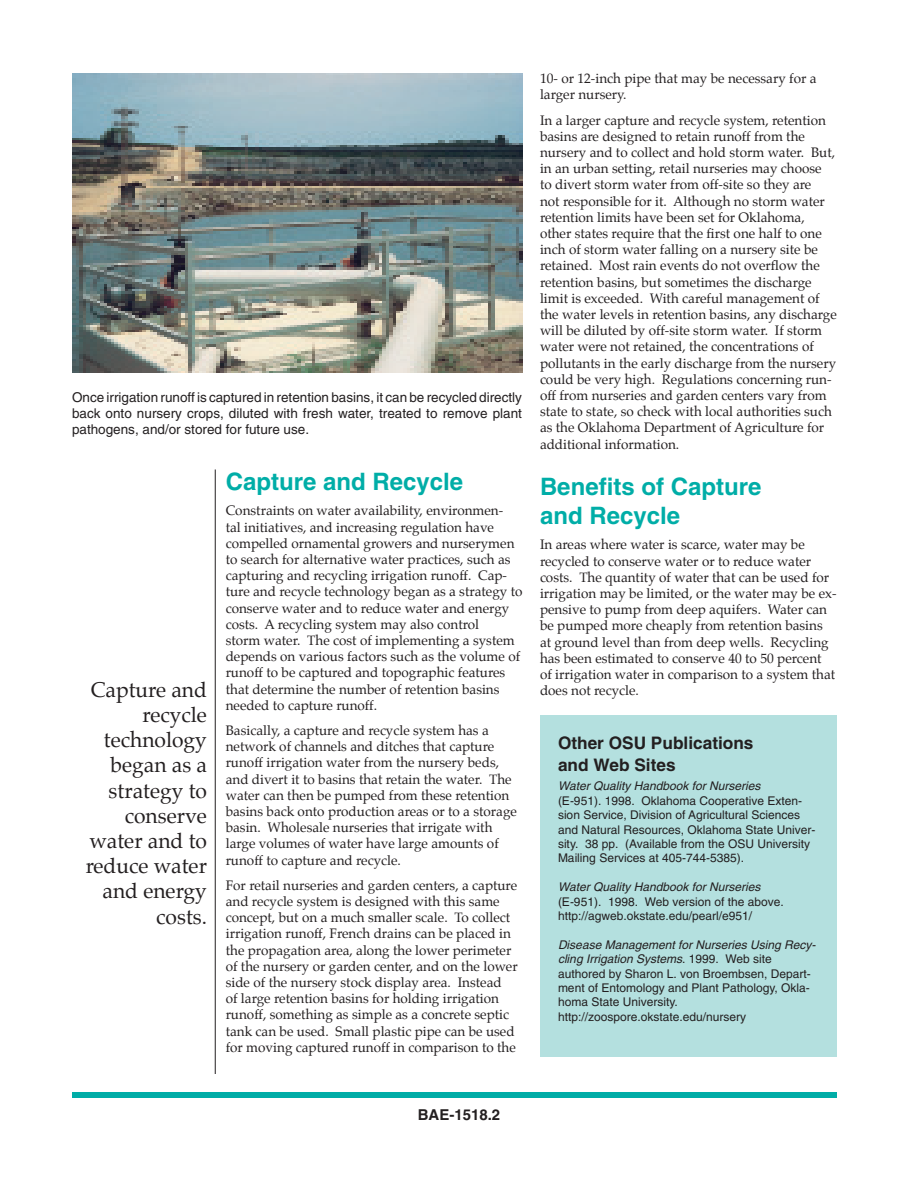
<style>
.page{position:relative;width:918px;height:1188px;background:#fff}
.page>*{position:absolute;margin:0;border:0;box-sizing:border-box;transform-origin:0 0}
.Subhead_1{font:700 24px "Helvetica";color:#00ada7}
.Body_Text{font:21px/25.2px "Palatino";color:#231f20;text-align:right}
.Subhead_2{font:700 17.25px "Helvetica";color:#231f20}
.t1{font:700 15px "Helvetica";color:#231f20}
.Body_Text-2{font:13.5px/16.2px "Palatino";color:#231f20}
.Captions_Figures_Tab{font:13.5px/16.2px "Helvetica";color:#231f20;text-align:justify}
.Body_Text_Indent_2{font:12px/14.4px "Helvetica";color:#231f20}
.Body_Text_Indent_2-2{font:italic 12px/14.4px "Helvetica";color:#231f20}
.Hyperlink{font:12px "Helvetica";color:#231f20}
.s1{font-style:normal}
</style>
<div class="page">
<div style="left:72px;top:1092px;width:765px;height:6px;background:#00ada7"></div>
<hr style="left:215px;top:470px;width:1px;height:604px;background:#231f20">
<div style="left:540px;top:716px;width:297px;height:342px;background:#b4e0df"></div>
<img style="left:72px;top:74px;width:451px;height:298px">
<p class="Captions_Figures_Tab" style="left:72px;top:389px;width:452px">Once irrigation runoff is captured in retention basins, it can be recycled directly back onto nursery crops, diluted with fresh water, treated to remove plant pathogens, and/or stored for future use.</p>
<p class="Body_Text" style="left:91px;top:679px;width:118px">Capture and recycle</p>
<p class="Body_Text" style="left:86px;top:729px;width:123px">technology began as a strategy to conserve water and to reduce water and energy costs.</p>
<p class="Subhead_1" style="left:226px;top:467px;width:239px">Capture and Recycle</p>
<p class="Body_Text-2" style="left:226px;top:504px;width:298px">Constraints on water availability, environmen-<br>tal initiatives, and increasing regulation have compelled ornamental growers and nurserymen to search for alternative water practices, such as capturing and recycling irrigation runoff. Cap&shy;ture and recycle technology began as a strategy to conserve water and to reduce water and energy costs. A recycling system may also control<br>storm water. The cost of implementing a system depends on various factors such as the volume of runoff to be captured and topographic features that determine the number of retention basins needed to capture runoff.</p>
<p class="Body_Text-2" style="left:226px;top:724px;width:293px">Basically, a capture and recycle system has a network of channels and ditches that capture runoff irrigation water from the nursery beds, and divert it to basins that retain the water. The water can then be pumped from these retention basins back onto production areas or to a storage basin. Wholesale nurseries that irrigate with large volumes of water have large amounts of runoff to capture and recycle.</p>
<p class="Body_Text-2" style="left:226px;top:878px;width:294px">For retail nurseries and garden centers, a capture and recycle system is designed with this same concept, but on a much smaller scale. To collect irrigation runoff, French drains can be placed in the propagation area, along the lower perimeter of the nursery or garden center, and on the lower side of the nursery stock display area. Instead<br>of large retention basins for holding irrigation runoff, something as simple as a concrete septic tank can be used. Small plastic pipe can be used for moving captured runoff in comparison to the</p>
<p class="Body_Text-2" style="left:540px;top:72px;width:278px">10- or 12-inch pipe that may be necessary for a larger nursery.</p>
<p class="Body_Text-2" style="left:540px;top:113px;width:298px">In a larger capture and recycle system, retention basins are designed to retain runoff from the nursery and to collect and hold storm water. But, in an urban setting, retail nurseries may choose to divert storm water from off-site so they are<br>not responsible for it. Although no storm water retention limits have been set for Oklahoma, other states require that the first one half to one inch of storm water falling on a nursery site be retained. Most rain events do not overflow the retention basins, but sometimes the discharge limit is exceeded. With careful management of the water levels in retention basins, any discharge will be diluted by off-site storm water. If storm water were not retained, the concentrations of pollutants in the early discharge from the nursery could be very high. Regulations concerning run&shy;off from nurseries and garden centers vary from state to state, so check with local authorities such as the Oklahoma Department of Agriculture for additional information.</p>
<p class="Subhead_1" style="left:540px;top:472px;width:223px">Benefits of Capture</p>
<p class="Subhead_1" style="left:540px;top:501px;width:142px">and Recycle</p>
<p class="Body_Text-2" style="left:540px;top:538px;width:298px">In areas where water is scarce, water may be recycled to conserve water or to reduce water costs. The quantity of water that can be used for irrigation may be limited, or the water may be ex&shy;pensive to pump from deep aquifers. Water can be pumped more cheaply from retention basins at ground level than from deep wells. Recycling has been estimated to conserve 40 to 50 percent of irrigation water in comparison to a system that does not recycle.</p>
<p class="Subhead_2" style="left:558px;top:732px;width:197px">Other OSU Publications</p>
<p class="Subhead_2" style="left:558px;top:754px;width:119px">and Web Sites</p>
<p class="Body_Text_Indent_2-2" style="left:558px;top:779px;width:204px">Water Quality Handbook for Nurseries</p>
<p class="Body_Text_Indent_2" style="left:558px;top:793px;width:259px">(E-951). 1998. Oklahoma Cooperative Exten&shy;sion Service, Division of Agricultural Sciences and Natural Resources, Oklahoma State Univer&shy;sity. 38 pp. (Available from the OSU University Mailing Services at 405-744-5385).</p>
<p class="Body_Text_Indent_2-2" style="left:558px;top:880px;width:204px">Water Quality Handbook for Nurseries</p>
<p class="Body_Text_Indent_2" style="left:558px;top:894px;width:227px">(E-951). 1998. Web version of the above.</p>
<p class="Hyperlink" style="left:558px;top:909px;width:196px">http://agweb.okstate.edu/pearl/e951/</p>
<p class="Body_Text_Indent_2-2" style="left:558px;top:937px;width:259px">Disease Management for Nurseries Using Recy&shy;cling Irrigation Systems<span class="s1">. 1999. Web site</span></p>
<p class="Body_Text_Indent_2" style="left:558px;top:966px;width:254px;text-align:justify">authored by Sharon L. von Broembsen, Depart&shy;ment of Entomology and Plant Pathology, Okla&shy;homa State University.</p>
<p class="Body_Text_Indent_2" style="left:558px;top:1009px;width:190px">http://zoospore.okstate.edu/nursery</p>
<p class="t1" style="left:418px;top:1106px;width:84px">BAE-1518.2</p>
</div>
